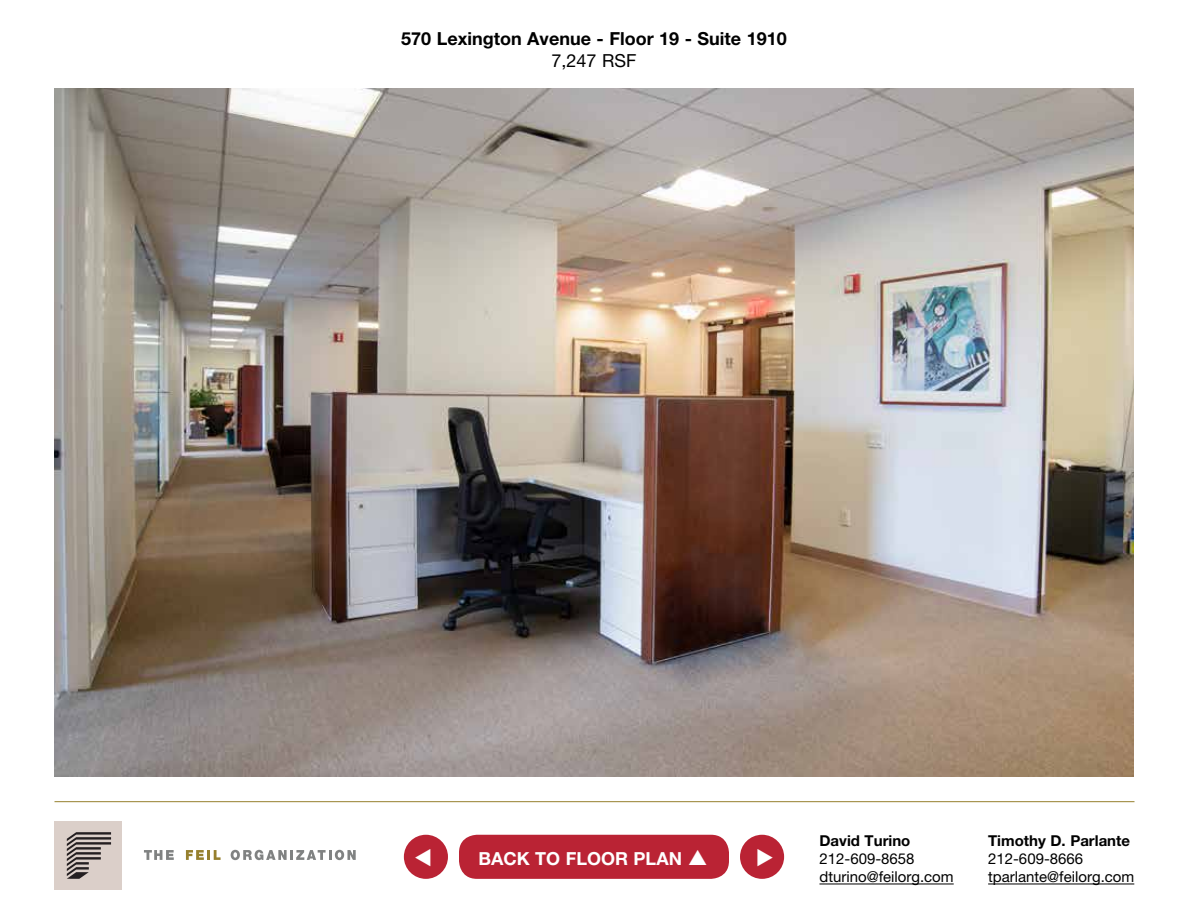
<style>
.page{position:relative;width:1188px;height:918px;background:#fff}
.page>*{position:absolute;margin:0;border:0;box-sizing:border-box;transform-origin:0 0}
.t1{font:700 18px "Helvetica Neue";color:#000}
.t2{font:700 18px "Helvetica Neue";color:#fff}
.t3{font:18px "Helvetica Neue";color:#000}
.t4{font:15px/18px "Helvetica Neue";color:#000}
.t5{font:700 15px "Helvetica Neue";color:#000}
</style>
<div class="page">
<hr style="left:55px;top:801px;width:1080px;height:1px;background:#96802e">
<div style="left:55px;top:821px;width:67px;height:69px;background:#dbcfc9"></div>
<svg style="left:67px;top:832px;width:44px;height:47px"></svg>
<svg style="left:144px;top:850px;width:30px;height:10px"></svg>
<svg style="left:186px;top:850px;width:35px;height:10px"></svg>
<svg style="left:231px;top:850px;width:125px;height:10px"></svg>
<hr style="left:819px;top:884px;width:135px;height:1px;background:#000">
<hr style="left:988px;top:884px;width:146px;height:1px;background:#000">
<div style="left:459px;top:835px;width:270px;height:44px;background:#ba2334;border-radius:18px"></div>
<div style="left:404px;top:835px;width:44px;height:44px;background:#ba2334;border-radius:50%"></div>
<div style="left:740px;top:835px;width:44px;height:44px;background:#ba2334;border-radius:50%"></div>
<img style="left:54px;top:88px;width:1080px;height:689px">
<p class="t1" style="left:401px;top:27px;width:387px">570 Lexington Avenue - Floor 19 - Suite 1910</p>
<p class="t3" style="left:552px;top:50px;width:86px">7,247 RSF</p>
<p class="t2" style="left:414px;top:847px;width:270px">▼ BACK TO FLOOR PLAN</p>
<p class="t5" style="left:819px;top:832px;width:92px">David Turino</p>
<p class="t4" style="left:819px;top:850px;width:136px">212-609-8658 dturino@feilorg.com</p>
<p class="t5" style="left:988px;top:832px;width:143px">Timothy D. Parlante</p>
<p class="t4" style="left:988px;top:850px;width:148px">212-609-8666 tparlante@feilorg.com</p>
</div>
